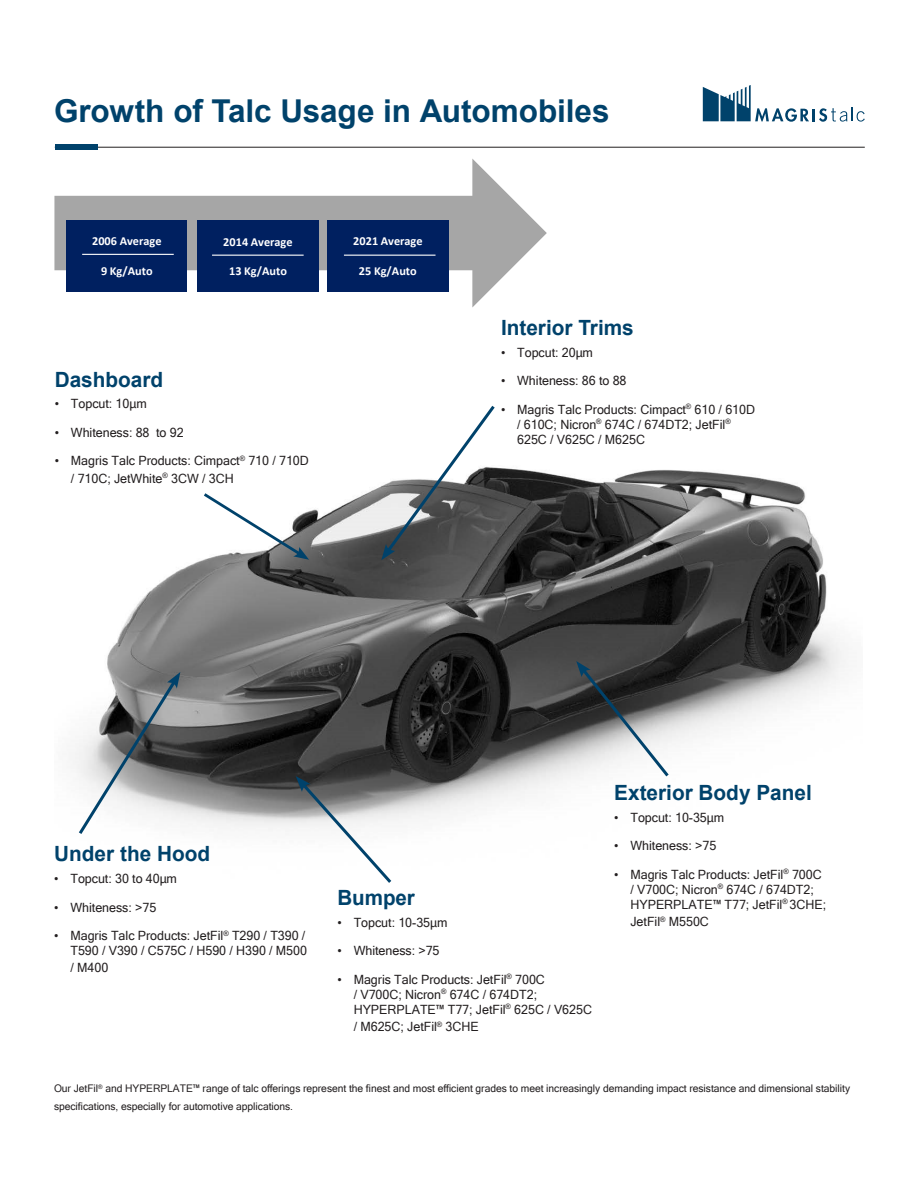
<style>
.page{position:relative;width:918px;height:1188px;background:#fff}
.page>*{position:absolute;margin:0;border:0;box-sizing:border-box;transform-origin:0 0}
.Heading_1{font:700 31.5px "Arial";letter-spacing:-.005em;color:#00426b}
.Heading_2{font:700 21px "Arial";color:#00426b}
.Paragraph_Style_1{font:700 21px "Arial";letter-spacing:-.005em;color:#00426b}
.t1{font:12.75px/15px "Microsoft Sans Serif";letter-spacing:-.005em;color:#231f20}
.t2{font:700 12.3px "Calibri";letter-spacing:.005em;color:#fff}
.Paragraph_Style_1-2{font:10.5px/17.2px "Microsoft Sans Serif";letter-spacing:-.005em;color:#231f20}
</style>
<div class="page">
<hr style="left:55px;top:147px;width:810px;height:1px;background:#231f20">
<div style="left:55px;top:145px;width:42px;height:5px;background:#00426b"></div>
<svg style="left:703px;top:85px;width:162px;height:37px"></svg>
<img style="left:73px;top:468px;width:773px;height:362px">
<svg style="left:201px;top:491px;width:108px;height:69px"></svg>
<svg style="left:381px;top:405px;width:117px;height:155px"></svg>
<svg style="left:576px;top:661px;width:96px;height:119px"></svg>
<svg style="left:296px;top:776px;width:98px;height:107px"></svg>
<svg style="left:76px;top:672px;width:104px;height:162px"></svg>
<svg style="left:54px;top:159px;width:493px;height:148px"></svg>
<div style="left:66px;top:220px;width:121px;height:72px;background:#002060"></div>
<hr style="left:82px;top:254px;width:92px;height:1px;background:#fff">
<div style="left:197px;top:221px;width:122px;height:71px;background:#002060"></div>
<hr style="left:212px;top:255px;width:92px;height:1px;background:#fff">
<div style="left:327px;top:220px;width:122px;height:72px;background:#002060"></div>
<hr style="left:344px;top:255px;width:92px;height:1px;background:#fff">
<p class="Heading_1" style="left:54px;top:88px;width:557px">Growth of Talc Usage in Automobiles</p>
<p class="t2" style="left:92px;top:233px;width:71px">2006 Average</p>
<p class="t2" style="left:101px;top:262px;width:53px">9 Kg/Auto</p>
<p class="t2" style="left:223px;top:233px;width:71px">2014 Average</p>
<p class="t2" style="left:229px;top:263px;width:59px">13 Kg/Auto</p>
<p class="Heading_2" style="left:55px;top:364px;width:110px">Dashboard</p>
<p class="t1" style="left:55px;top:396px;width:94px">• Topcut: 10μm</p>
<p class="t1" style="left:55px;top:425px;width:130px">• Whiteness: 88 to 92</p>
<p class="t1" style="left:71px;top:452px;width:239px;line-height:17.2px;text-indent:-16px">• Magris Talc Products: Cimpact<sup>®</sup> 710 / 710D / 710C; JetWhite<sup>®</sup> 3CW / 3CH</p>
<p class="t2" style="left:353px;top:232px;width:71px">2021 Average</p>
<p class="t2" style="left:359px;top:262px;width:59px">25 Kg/Auto</p>
<p class="Heading_2" style="left:501px;top:313px;width:134px">Interior Trims</p>
<p class="t1" style="left:501px;top:344px;width:94px">• Topcut: 20μm</p>
<p class="t1" style="left:501px;top:373px;width:127px">• Whiteness: 86 to 88</p>
<p class="t1" style="left:517px;top:401px;width:239px;text-indent:-16px">• Magris Talc Products: Cimpact<sup>®</sup> 610 / 610D / 610C; Nicron<sup>®</sup> 674C / 674DT2; JetFil<sup>®<br></sup>625C / V625C / M625C</p>
<p class="Heading_2" style="left:54px;top:839px;width:157px">Under the Hood</p>
<p class="t1" style="left:54px;top:871px;width:124px">• Topcut: 30 to 40μm</p>
<p class="t1" style="left:54px;top:899px;width:104px">• Whiteness: &gt;75</p>
<p class="t1" style="left:54px;top:928px;width:254px;text-align:right">• Magris Talc Products: JetFil<sup>®</sup> T290 / T390 /<br>T590 / V390 / C575C / H590 / H390 / M500</p>
<p class="t1" style="left:70px;top:960px;width:39px">/ M400</p>
<p class="Paragraph_Style_1" style="left:338px;top:883px;width:79px">Bumper</p>
<p class="t1" style="left:338px;top:914px;width:111px">• Topcut: 10-35μm</p>
<p class="t1" style="left:338px;top:943px;width:104px">• Whiteness: &gt;75</p>
<p class="t1" style="left:354px;top:971px;width:240px;text-indent:-16px">• Magris Talc Products: JetFil<sup>®</sup> 700C<br>/ V700C; Nicron<sup>®</sup> 674C / 674DT2;<br>HYPERPLATE™ T77; JetFil<sup>®</sup> 625C / V625C</p>
<p class="t1" style="left:354px;top:1019px;width:127px">/ M625C; JetFil<sup>®</sup> 3CHE</p>
<p class="Heading_2" style="left:614px;top:778px;width:199px">Exterior Body Panel</p>
<p class="t1" style="left:614px;top:809px;width:111px">• Topcut: 10-35μm</p>
<p class="t1" style="left:614px;top:838px;width:104px">• Whiteness: &gt;75</p>
<p class="t1" style="left:630px;top:866px;width:197px;text-indent:-16px">• Magris Talc Products: JetFil<sup>®</sup> 700C / V700C; Nicron<sup>®</sup> 674C / 674DT2;<br>HYPERPLATE™ T77; JetFil<sup>®</sup> 3CHE;</p>
<p class="t1" style="left:630px;top:914px;width:80px">JetFil<sup>®</sup> M550C</p>
<p class="Paragraph_Style_1-2" style="left:54px;top:1080px;width:798px">Our JetFil<sup>®</sup> and HYPERPLATE™ range of talc offerings represent the finest and most efficient grades to meet increasingly demanding impact resistance and dimensional stability specifications, especially for automotive applications.</p>
</div>
